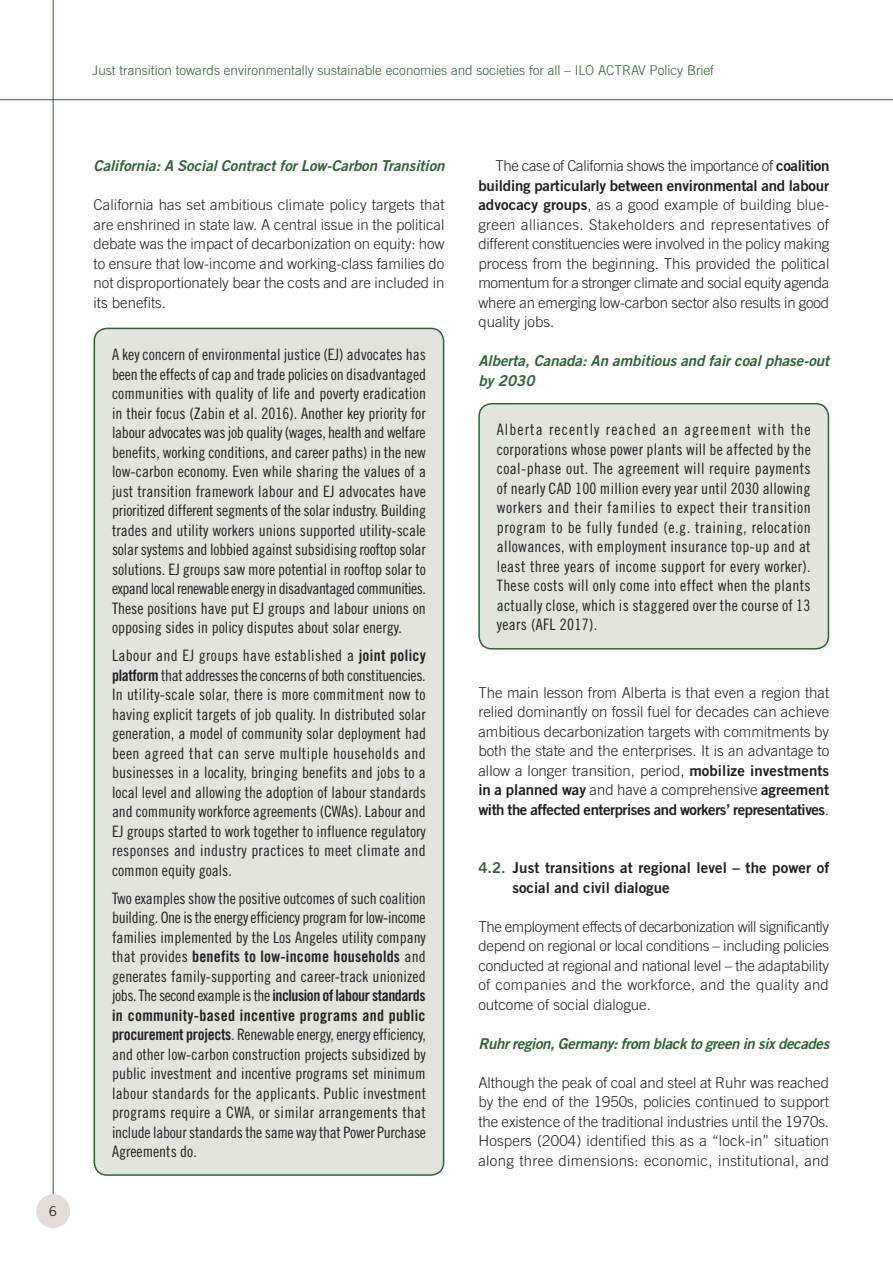
<style>
.page{position:relative;width:893px;height:1263px;background:#fff}
.page>*{position:absolute;margin:0;border:0;box-sizing:border-box;transform-origin:0 0}
.t1{font:15.75px/19.5px "Trade Gothic Cond Eighteen";color:#231f20;text-align:justify}
.t2{font:15.75px "Trade Gothic Bold Cond Twenty";letter-spacing:.025em;color:#231f20}
.t3{font:300 15px/19.5px "Trade Gothic";color:#231f20;text-align:justify}
.t4{font:italic 15px/19.5px "Trade Gothic Bold Two";color:#2c6532}
.t5{font:15px/19.5px "Trade Gothic Bold Two";letter-spacing:-.03em;color:#231f20}
.t6{font:15px/19.5px "Trade Gothic Bold Two";letter-spacing:.01em;color:#231f20}
.t7{font:15px "Trade Gothic Bold Two";letter-spacing:-.01em;color:#231f20}
.t8{font:300 15px "Trade Gothic";letter-spacing:-.02em;color:#231f20}
.t9{font:italic 15px "Trade Gothic Bold Two";letter-spacing:-.025em;color:#2c6532}
.t10{font:300 13.5px "Trade Gothic";color:#2c6532}
.t11{font:13.5px "Trade Gothic";color:#231f20}
.s1{font-family:"Trade Gothic Bold Cond Twenty"}
.s2{font-family:"Trade Gothic Cond Eighteen"}
.s3{font-family:"Trade Gothic Bold Two";font-weight:400}
.s4{font-family:"Trade Gothic";font-weight:300}
.s5{color:#2c6532}
</style>
<div class="page">
<hr style="left:0;top:99px;width:893px;height:1px;background:#2c6532">
<hr style="left:53px;top:0;width:1px;height:1195px;background:#2c6532">
<div style="left:36px;top:1194px;width:34px;height:34px;background:#e3ded8;border-radius:50%"></div>
<div style="left:479px;top:404px;width:349px;height:245px;background:#e1e5dc;border-radius:13px"></div>
<div style="left:478px;top:403px;width:351px;height:246px;border:2px solid #2c6532;border-radius:13px"></div>
<div style="left:94px;top:328px;width:350px;height:847px;background:#e1e5dc;border-radius:13px"></div>
<div style="left:94px;top:328px;width:350px;height:848px;border:2px solid #2c6532;border-radius:13px"></div>
<p class="t11" style="left:49px;top:1203px;width:10px">6</p>
<p class="t10" style="left:92px;top:63px;width:623px">Just transition towards environmentally sustainable economies and societies for all – ILO ACTRAV Policy Brief</p>
<p class="t4" style="left:94px;top:156px;width:352px">California: A Social Contract for Low-Carbon Transition</p>
<p class="t3" style="left:94px;top:195px;width:353px">California has set ambitious climate policy targets that are enshrined in state law. A central issue in the political debate was the impact of decarbonization on equity: how to ensure that low-income and working-class families do not disproportionately bear the costs and are included in its benefits.</p>
<p class="t1" style="left:112px;top:344px;width:315px">A key concern of environmental justice (EJ) advocates has been the effects of cap and trade policies on disadvantaged communities with quality of life and poverty eradication in their focus (Zabin et al. 2016). Another key priority for labour advocates was job quality (wages, health and welfare benefits, working conditions, and career paths) in the new low-carbon economy. Even while sharing the values of a just transition framework labour and EJ advocates have prioritized different segments of the solar industry. Building trades and utility workers unions supported utility-scale solar systems and lobbied against subsidising rooftop solar solutions. EJ groups saw more potential in rooftop solar to expand local renewable energy in disadvantaged communities.<br>These positions have put EJ groups and labour unions on opposing sides in policy disputes about solar energy.</p>
<p class="t1" style="left:112px;top:645px;width:316px">Labour and EJ groups have established a <span class="s1">joint policy platform</span> that addresses the concerns of both constituencies.<br>In utility-scale solar, there is more commitment now to having explicit targets of job quality. In distributed solar generation, a model of community solar deployment had been agreed that can serve multiple households and businesses in a locality, bringing benefits and jobs to a local level and allowing the adoption of labour standards and community workforce agreements (CWAs). Labour and EJ groups started to work together to influence regulatory responses and industry practices to meet climate and common equity goals.</p>
<p class="t1" style="left:112px;top:888px;width:315px">Two examples show the positive outcomes of such coalition building. One is the energy efficiency program for low-income families implemented by the Los Angeles utility company</p>
<p class="t2" style="left:112px;top:947px;width:315px"><span class="s2">that provides</span> benefits to low-income households <span class="s2">and</span></p>
<p class="t1" style="left:112px;top:966px;width:315px">generates family-supporting and career-track unionized jobs. The second example is the <span class="s1">inclusion of labour standards</span></p>
<p class="t2" style="left:112px;top:1005px;width:315px">in community-based incentive programs and public</p>
<p class="t1" style="left:112px;top:1024px;width:316px"><span class="s1">procurement projects</span>. Renewable energy, energy efficiency, and other low-carbon construction projects subsidized by public investment and incentive programs set minimum labour standards for the applicants. Public investment programs require a CWA, or similar arrangements that include labour standards the same way that Power Purchase Agreements do.</p>
<p class="t8" style="left:495px;top:157px;width:335px">The case of California shows the importance of <span class="s3">coalition</span></p>
<p class="t7" style="left:478px;top:176px;width:352px">building particularly between environmental and labour</p>
<p class="t3" style="left:478px;top:195px;width:353px"><span class="s3">advocacy groups</span>, as a good example of building blue&shy;green alliances. Stakeholders and representatives of different constituencies were involved in the policy making process from the beginning. This provided the political momentum for a stronger climate and social equity agenda where an emerging low-carbon sector also results in good quality jobs.</p>
<p class="t4" style="left:478px;top:351px;width:352px">Alberta, Canada: An ambitious and fair coal phase-out by 2030</p>
<p class="t1" style="left:497px;top:420px;width:316px">Alberta recently reached an agreement with the corporations whose power plants will be affected by the coal-phase out. The agreement will require payments of nearly CAD 100 million every year until 2030 allowing workers and their families to expect their transition program to be fully funded (e.g. training, relocation allowances, with employment insurance top-up and at least three years of income support for every worker).<br>These costs will only come into effect when the plants actually close, which is staggered over the course of 13 years (AFL 2017).</p>
<p class="t3" style="left:478px;top:682px;width:352px">The main lesson from Alberta is that even a region that relied dominantly on fossil fuel for decades can achieve ambitious decarbonization targets with commitments by both the state and the enterprises. It is an advantage to allow a longer transition, period, <span class="s3">mobilize investments</span></p>
<p class="t5" style="left:478px;top:780px;width:352px">in a planned way <span class="s4">and have a comprehensive</span> agreement with the affected enterprises and workers’ representatives<span class="s4">.</span></p>
<p class="t6" style="left:512px;top:858px;width:318px;text-indent:-34px"><span class="s5">4.2.</span> Just transitions at regional level – the power of social and civil dialogue</p>
<p class="t3" style="left:478px;top:916px;width:352px">The employment effects of decarbonization will significantly depend on regional or local conditions – including policies conducted at regional and national level – the adaptability of companies and the workforce, and the quality and outcome of social dialogue.</p>
<p class="t9" style="left:478px;top:1034px;width:352px">Ruhr region, Germany: from black to green in six decades</p>
<p class="t3" style="left:478px;top:1072px;width:352px">Although the peak of coal and steel at Ruhr was reached by the end of the 1950s, policies continued to support the existence of the traditional industries until the 1970s.<br>Hospers (2004) identified this as a “lock-in” situation along three dimensions: economic, institutional, and</p>
</div>
